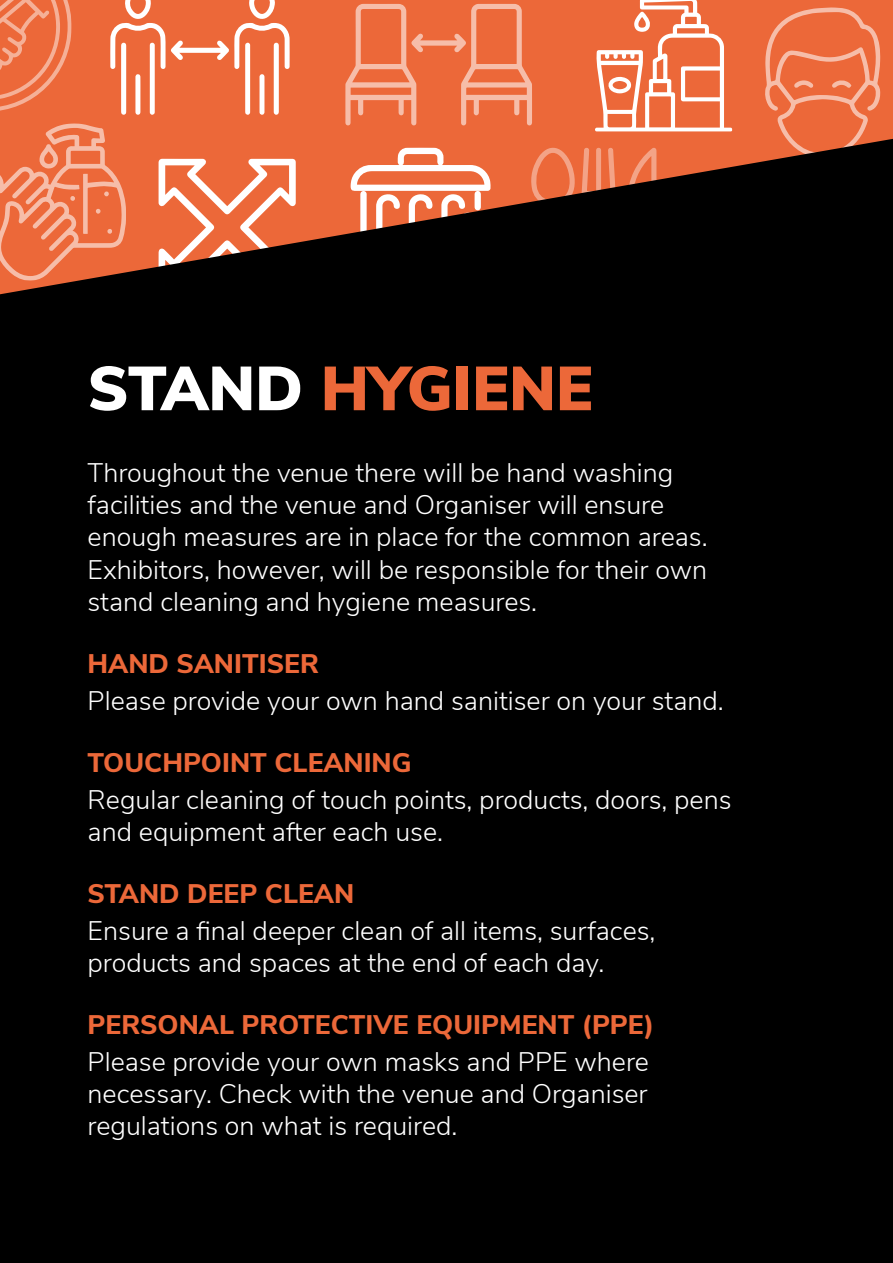
<style>
.page{position:relative;width:893px;height:1263px;background:#fff}
.page>*{position:absolute;margin:0;border:0;box-sizing:border-box;transform-origin:0 0}
.t1{font:900 61.95px "Nunito Sans";color:#ec6839}
.t2{font:300 26.85px/32.2px "Nunito Sans";color:#fff}
.t3{font:800 26.85px "Nunito Sans";color:#ec6839}
.s1{color:#fff}
</style>
<div class="page">
<div style="left:0;top:0;width:893px;height:338px;background:#ec6839"></div>
<svg style="left:45px;top:123px;width:60px;height:16px"></svg>
<svg style="left:765px;top:8px;width:115px;height:131px"></svg>
<svg style="left:595px;top:0;width:137px;height:132px"></svg>
<svg style="left:345px;top:4px;width:187px;height:121px"></svg>
<svg style="left:110px;top:0;width:180px;height:115px"></svg>
<div style="left:0;top:139px;width:893px;height:1124px;background:#000"></div>
<svg style="left:0;top:0;width:72px;height:111px"></svg>
<h1 class="t1" style="left:88px;top:343px;width:507px"><span class="s1">STAND</span> HYGIENE</h1>
<p class="t2" style="left:88px;top:455px;width:621px">Throughout the venue there will be hand washing facilities and the venue and Organiser will ensure enough measures are in place for the common areas.<br>Exhibitors, however, will be responsible for their own stand cleaning and hygiene measures.</p>
<p class="t3" style="left:88px;top:644px;width:233px">HAND SANITISER</p>
<p class="t2" style="left:88px;top:682px;width:638px">Please provide your own hand sanitiser on your stand.</p>
<p class="t3" style="left:88px;top:743px;width:325px">TOUCHPOINT CLEANING</p>
<p class="t2" style="left:88px;top:781px;width:645px">Regular cleaning of touch points, products, doors, pens and equipment after each use.</p>
<p class="t3" style="left:88px;top:874px;width:268px">STAND DEEP CLEAN</p>
<p class="t2" style="left:88px;top:912px;width:569px">Ensure a final deeper clean of all items, surfaces, products and spaces at the end of each day.</p>
<p class="t3" style="left:88px;top:1005px;width:568px">PERSONAL PROTECTIVE EQUIPMENT (PPE)</p>
<p class="t2" style="left:88px;top:1044px;width:563px;text-align:justify">Please provide your own masks and PPE where necessary. Check with the venue and Organiser regulations on what is required.</p>
</div>
